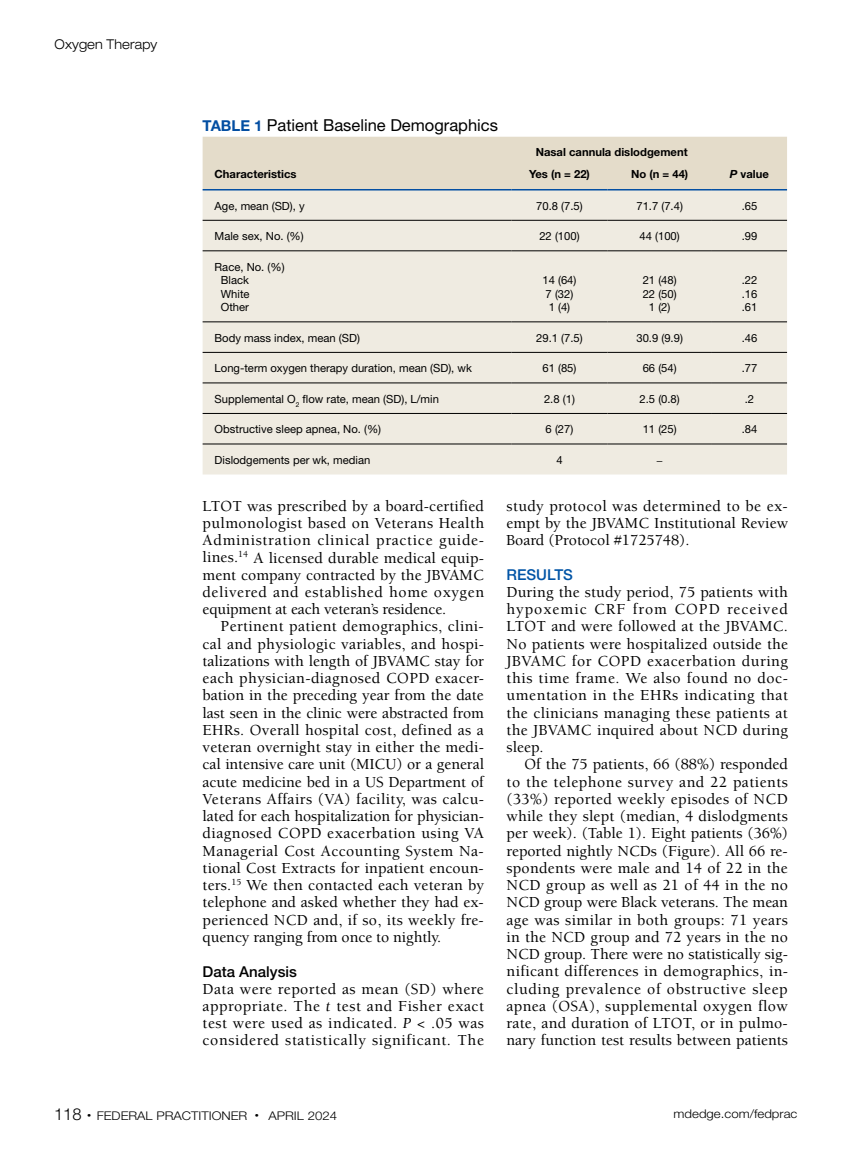
<style>
.page{position:relative;width:851px;height:1161px;background:#fff}
.page>*{position:absolute;margin:0;border:0;box-sizing:border-box;transform-origin:0 0}
.t1{font:16.5px "Helvetica Neue LT Std";color:#000}
.t2{font:500 15.75px/17.2px "Berkeley Std";letter-spacing:.005em;color:#000;text-align:justify}
.t3{font:500 15px "Helvetica Neue LT Std";color:#000}
.t4{font:500 15px "Helvetica Neue LT Std";color:#0054a6}
.t5{font:300 expanded 13.5px "Helvetica Neue LT Std";letter-spacing:.01em;color:#000;scale:.9 1}
.t6{font:300 12px "Helvetica Neue LT Std";color:#000;scale:1.1 1}
.t7{font:11.25px/13.5px "Helvetica Neue LT Std";color:#000}
.t8{font:700 11.25px/21.6px "Helvetica Neue LT Std";color:#000}
.t9{font:500 11.25px "Berkeley Std";color:#000}
.s1{font-weight:700;font-size:15px;color:#034ea2}
.s2{font-style:italic}
.s3{font-weight:400;font-style:italic}
.s4{font-size:16.5px}
</style>
<div class="page">
<div style="left:202px;top:137px;width:585px;height:52px;background:#e4dcca"></div>
<div style="left:202px;top:191px;width:585px;height:284px;background:#efebe1"></div>
<hr style="left:202px;top:220px;width:309px;height:1px;background:#000">
<hr style="left:511px;top:220px;width:96px;height:1px;background:#000">
<hr style="left:607px;top:220px;width:105px;height:1px;background:#000">
<hr style="left:712px;top:220px;width:75px;height:1px;background:#000">
<hr style="left:202px;top:251px;width:309px;height:1px;background:#000">
<hr style="left:511px;top:251px;width:96px;height:1px;background:#000">
<hr style="left:607px;top:251px;width:105px;height:1px;background:#000">
<hr style="left:712px;top:251px;width:75px;height:1px;background:#000">
<hr style="left:202px;top:322px;width:309px;height:1px;background:#000">
<hr style="left:511px;top:322px;width:96px;height:1px;background:#000">
<hr style="left:607px;top:322px;width:105px;height:1px;background:#000">
<hr style="left:712px;top:322px;width:75px;height:1px;background:#000">
<hr style="left:202px;top:352px;width:309px;height:1px;background:#000">
<hr style="left:511px;top:352px;width:96px;height:1px;background:#000">
<hr style="left:607px;top:352px;width:105px;height:1px;background:#000">
<hr style="left:712px;top:352px;width:75px;height:1px;background:#000">
<hr style="left:202px;top:383px;width:309px;height:1px;background:#000">
<hr style="left:511px;top:383px;width:96px;height:1px;background:#000">
<hr style="left:607px;top:383px;width:105px;height:1px;background:#000">
<hr style="left:712px;top:383px;width:75px;height:1px;background:#000">
<hr style="left:202px;top:413px;width:309px;height:1px;background:#000">
<hr style="left:511px;top:413px;width:96px;height:1px;background:#000">
<hr style="left:607px;top:413px;width:105px;height:1px;background:#000">
<hr style="left:712px;top:413px;width:75px;height:1px;background:#000">
<hr style="left:202px;top:444px;width:309px;height:1px;background:#000">
<hr style="left:511px;top:444px;width:96px;height:1px;background:#000">
<hr style="left:607px;top:444px;width:105px;height:1px;background:#000">
<hr style="left:712px;top:444px;width:75px;height:1px;background:#000">
<hr style="left:202px;top:189px;width:309px;height:2px;background:#034ea2">
<hr style="left:511px;top:189px;width:96px;height:2px;background:#034ea2">
<hr style="left:607px;top:189px;width:105px;height:2px;background:#034ea2">
<hr style="left:712px;top:189px;width:75px;height:2px;background:#034ea2">
<p class="t5" style="left:55px;top:36px;width:116px">Oxygen Therapy</p>
<p class="t1" style="left:202px;top:115px;width:297px"><span class="s1">TABLE 1</span> Patient Baseline Demographics</p>
<p class="t8" style="left:214px;top:163px;width:83px">Characteristics</p>
<p class="t8" style="left:529px;top:141px;width:160px;text-indent:7px">Nasal cannula dislodgement<br>Yes (n = 22)</p>
<p class="t8" style="left:631px;top:163px;width:59px">No (n = 44)</p>
<p class="t8" style="left:730px;top:163px;width:40px"><span class="s2">P</span> value</p>
<p class="t7" style="left:214px;top:199px;width:92px">Age, mean (SD), y</p>
<p class="t7" style="left:536px;top:199px;width:48px">70.8 (7.5)</p>
<p class="t7" style="left:636px;top:199px;width:48px">71.7 (7.4)</p>
<p class="t7" style="left:741px;top:199px;width:17px">.65</p>
<p class="t7" style="left:214px;top:229px;width:91px">Male sex, No. (%)</p>
<p class="t7" style="left:539px;top:229px;width:42px">22 (100)</p>
<p class="t7" style="left:639px;top:229px;width:42px">44 (100)</p>
<p class="t7" style="left:741px;top:229px;width:17px">.99</p>
<p class="t7" style="left:221px;top:260px;width:65px;text-indent:-6px">Race, No. (%)<br>Black<br>White<br>Other</p>
<p class="t7" style="left:542px;top:273px;width:35px">14 (64)<br>7 (32)<br>1 (4)</p>
<p class="t7" style="left:642px;top:273px;width:35px;text-align:center">21 (48)<br>22 (50)<br>1 (2)</p>
<p class="t7" style="left:741px;top:273px;width:17px;text-align:justify">.22 .16 .61</p>
<p class="t7" style="left:214px;top:331px;width:147px">Body mass index, mean (SD)</p>
<p class="t7" style="left:536px;top:331px;width:48px">29.1 (7.5)</p>
<p class="t7" style="left:636px;top:331px;width:48px">30.9 (9.9)</p>
<p class="t7" style="left:741px;top:331px;width:17px">.46</p>
<p class="t7" style="left:214px;top:362px;width:259px">Long-term oxygen therapy duration, mean (SD), wk</p>
<p class="t7" style="left:542px;top:362px;width:35px">61 (85)</p>
<p class="t7" style="left:642px;top:362px;width:35px">66 (54)</p>
<p class="t7" style="left:741px;top:362px;width:17px">.77</p>
<p class="t7" style="left:214px;top:392px;width:226px">Supplemental O<sub>2</sub> flow rate, mean (SD), L/min</p>
<p class="t7" style="left:544px;top:392px;width:32px">2.8 (1)</p>
<p class="t7" style="left:639px;top:392px;width:42px">2.5 (0.8)</p>
<p class="t7" style="left:744px;top:392px;width:11px">.2</p>
<p class="t7" style="left:214px;top:423px;width:168px">Obstructive sleep apnea, No. (%)</p>
<p class="t7" style="left:545px;top:423px;width:29px">6 (27)</p>
<p class="t7" style="left:642px;top:423px;width:35px">11 (25)</p>
<p class="t7" style="left:741px;top:423px;width:17px">.84</p>
<p class="t7" style="left:214px;top:453px;width:157px">Dislodgements per wk, median</p>
<p class="t7" style="left:556px;top:453px;width:8px">4</p>
<p class="t9" style="left:657px;top:454px;width:7px">–</p>
<p class="t2" style="left:202px;top:497px;width:283px">LTOT was prescribed by a board-certified pulmonologist based on Veterans Health Administration clinical practice guide&shy;lines.<sup>14</sup> A licensed durable medical equip&shy;ment company contracted by the JBVAMC delivered and established home oxygen equipment at each veteran’s residence.</p>
<p class="t2" style="left:202px;top:618px;width:283px;text-indent:18px">Pertinent patient demographics, clini&shy;cal and physiologic variables, and hospi&shy;talizations with length of JBVAMC stay for each physician-diagnosed COPD exacer&shy;bation in the preceding year from the date last seen in the clinic were abstracted from EHRs. Overall hospital cost, defined as a veteran overnight stay in either the medi&shy;cal intensive care unit (MICU) or a general acute medicine bed in a US Department of Veterans Affairs (VA) facility, was calcu&shy;lated for each hospitalization for physician&shy;diagnosed COPD exacerbation using VA Managerial Cost Accounting System Na&shy;tional Cost Extracts for inpatient encoun&shy;ters.<sup>15</sup> We then contacted each veteran by telephone and asked whether they had ex&shy;perienced NCD and, if so, its weekly fre&shy;quency ranging from once to nightly.</p>
<p class="t3" style="left:202px;top:962px;width:96px">Data Analysis</p>
<p class="t2" style="left:202px;top:980px;width:283px">Data were reported as mean (SD) where appropriate. The <span class="s3">t</span> test and Fisher exact test were used as indicated. <span class="s3">P</span> &lt; .05 was considered statistically significant. The</p>
<p class="t2" style="left:506px;top:497px;width:283px">study protocol was determined to be ex&shy;empt by the JBVAMC Institutional Review Board (Protocol #1725748).</p>
<p class="t4" style="left:506px;top:565px;width:68px">RESULTS</p>
<p class="t2" style="left:506px;top:584px;width:283px">During the study period, 75 patients with hypoxemic CRF from COPD received LTOT and were followed at the JBVAMC.<br>No patients were hospitalized outside the JBVAMC for COPD exacerbation during this time frame. We also found no doc&shy;umentation in the EHRs indicating that the clinicians managing these patients at the JBVAMC inquired about NCD during sleep.</p>
<p class="t2" style="left:506px;top:756px;width:283px;text-indent:18px">Of the 75 patients, 66 (88%) responded to the telephone survey and 22 patients (33%) reported weekly episodes of NCD while they slept (median, 4 dislodgments per week). (Table 1). Eight patients (36%) reported nightly NCDs (Figure). All 66 re&shy;spondents were male and 14 of 22 in the NCD group as well as 21 of 44 in the no NCD group were Black veterans. The mean age was similar in both groups: 71 years in the NCD group and 72 years in the no NCD group. There were no statistically sig&shy;nificant differences in demographics, in&shy;cluding prevalence of obstructive sleep apnea (OSA), supplemental oxygen flow rate, and duration of LTOT, or in pulmo&shy;nary function test results between patients</p>
<p class="t6" style="left:54px;top:1108px;width:259px"><span class="s4">118</span> <sup>•</sup> FEDERAL PRACTITIONER <sup>•</sup> APRIL 2024</p>
<p class="t6" style="left:673px;top:1107px;width:114px">mdedge.com/fedprac</p>
</div>
